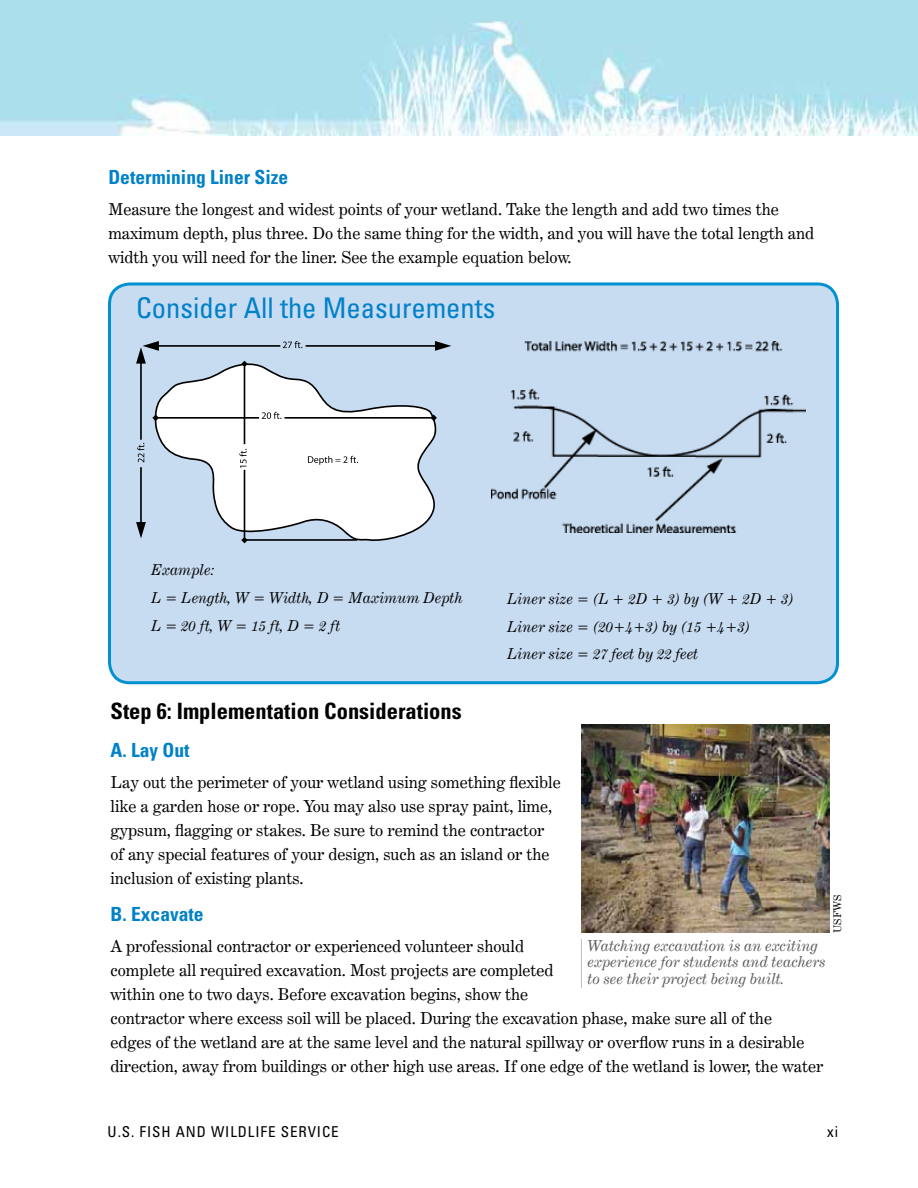
<style>
.page{position:relative;width:918px;height:1188px;background:#fff}
.page>*{position:absolute;margin:0;border:0;box-sizing:border-box;transform-origin:0 0}
.t1{font:condensed 28.5px "Univers";color:#0081c8}
.t2{font:700 condensed 22.5px "Univers";color:#000}
.t3{font:700 condensed 19.5px "Univers";color:#0081c8}
.t4{font:16.5px/24px "Century Expanded BT";color:#000}
.t5{font:italic 15px/27.8px "Century Expanded BT";color:#000}
.t6{font:italic 15px/16.5px "Century Expanded BT";color:#58595b}
.t7{font:condensed 15px "Univers";letter-spacing:.06em;color:#000}
.t8{font:10.5px "Century Expanded BT";color:#000}
</style>
<div class="page">
<div style="left:110px;top:284px;width:728px;height:399px;background:#c7dbf1;border-radius:20px"></div>
<div style="left:108px;top:282px;width:731px;height:402px;border:3px solid #0091d1;border-radius:20px"></div>
<svg style="left:136px;top:341px;width:315px;height:202px"></svg>
<img style="left:492px;top:342px;width:314px;height:190px">
<hr style="left:581px;top:939px;width:1px;height:49px;background:#bcbec0">
<img style="left:581px;top:724px;width:249px;height:209px">
<img style="left:0;top:0;width:918px;height:135px">
<p class="t3" style="left:108px;top:165px;width:181px">Determining Liner Size</p>
<p class="t4" style="left:108px;top:197px;width:707px">Measure the longest and widest points of your wetland. Take the length and add two times the maximum depth, plus three. Do the same thing for the width, and you will have the total length and width you will need for the liner. See the example equation below.</p>
<h1 class="t1" style="left:136px;top:290px;width:361px">Consider All the Measurements</h1>
<p class="t5" style="left:151px;top:556px;width:313px">Example:<br>L = Length, W = Width, D = Maximum Depth<br>L = 20 ft, W = 15 ft, D = 2 ft</p>
<p class="t5" style="left:507px;top:585px;width:288px">Liner size = (L + 2D + 3) by (W + 2D + 3)<br>Liner size = (20+4+3) by (15 +4+3)<br>Liner size = 27 feet by 22 feet</p>
<h2 class="t2" style="left:111px;top:698px;width:353px">Step 6: Implementation Considerations</h2>
<p class="t3" style="left:111px;top:738px;width:81px">A. Lay Out</p>
<p class="t4" style="left:111px;top:770px;width:452px">Lay out the perimeter of your wetland using something flexible like a garden hose or rope. You may also use spray paint, lime, gypsum, flagging or stakes. Be sure to remind the contractor of any special features of your design, such as an island or the inclusion of existing plants.</p>
<p class="t3" style="left:111px;top:902px;width:95px">B. Excavate</p>
<p class="t4" style="left:111px;top:934px;width:714px">A professional contractor or experienced volunteer should<br>complete all required excavation. Most projects are completed<br>within one to two days. Before excavation begins, show the<br>contractor where excess soil will be placed. During the excavation phase, make sure all of the<br>edges of the wetland are at the same level and the natural spillway or overflow runs in a desirable direction, away from buildings or other high use areas. If one edge of the wetland is lower, the water</p>
<p class="t6" style="left:588px;top:937px;width:240px">Watching excavation is an exciting experience for students and teachers to see their project being built.</p>
<p class="t8" style="left:831px;top:933px;width:40px;rotate:-90deg">USFWS</p>
<p class="t7" style="left:108px;top:1122px;width:233px">U.S. Fish and Wildlife Service</p>
<p class="t7" style="left:827px;top:1122px;width:12px">xi</p>
</div>
